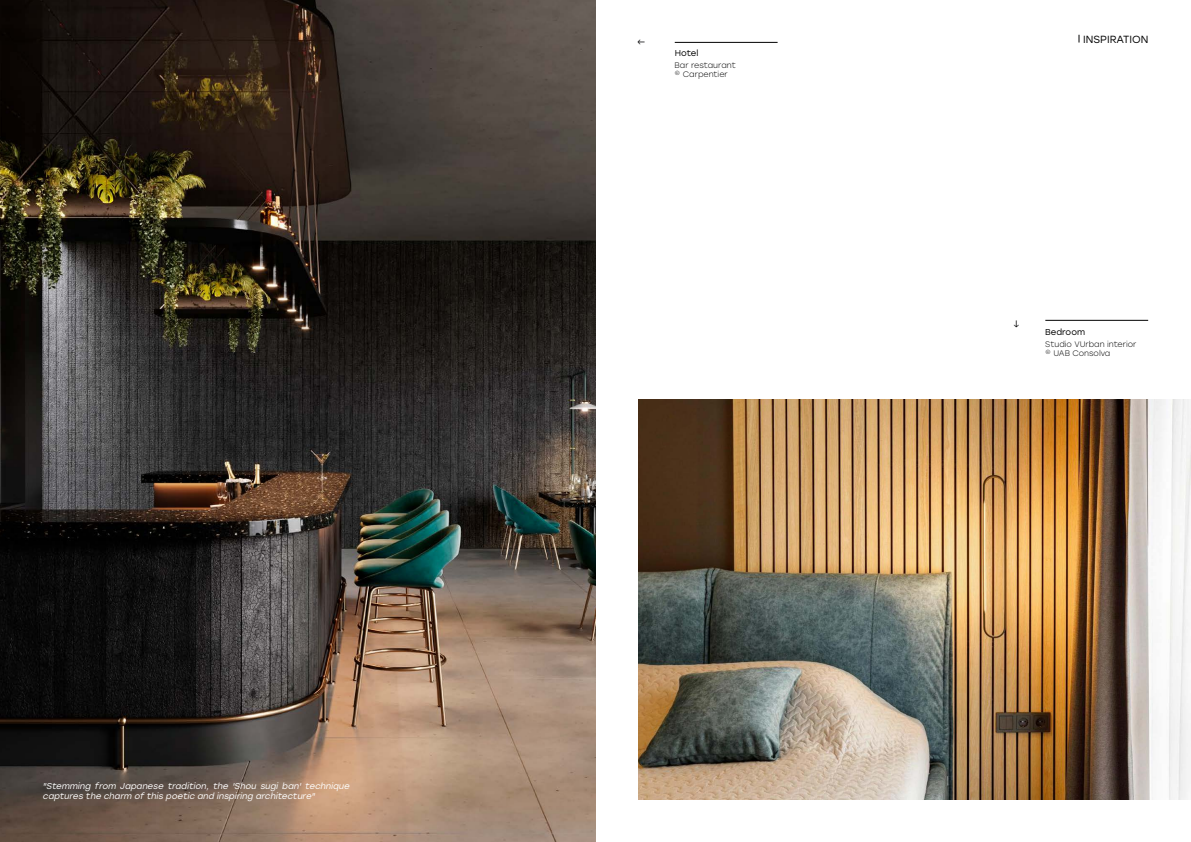
<style>
.page{position:relative;width:1191px;height:842px;background:#fff}
.page>*{position:absolute;margin:0;border:0;box-sizing:border-box;transform-origin:0 0}
.t1{font:10.4px "Stolzl";color:#000}
.t2{font:9px "Ivy Style Sans";color:#020203}
.t3{font:italic 8.5px/10px "Stolzl";color:#fff}
.t4{font:8.5px "Stolzl";color:#000}
.t5{font:300 8px/9.5px "Stolzl";color:#000}
</style>
<div class="page">
<img style="left:0;top:0;width:595px;height:842px">
<hr style="left:675px;top:42px;width:102px;height:1px;background:#000">
<hr style="left:1045px;top:320px;width:103px;height:1px;background:#000">
<img style="left:638px;top:400px;width:553px;height:399px">
<p class="t3" style="left:43px;top:781px;width:310px">"Stemming from Japanese tradition, the 'Shou sugi ban' technique captures the charm of this poetic and inspiring architecture"</p>
<p class="t2" style="left:648px;top:39px;width:7px;rotate:90deg">↓</p>
<p class="t4" style="left:675px;top:47px;width:25px">Hotel</p>
<p class="t5" style="left:674px;top:60px;width:63px">Bar restaurant © Carpentier</p>
<p class="t1" style="left:1083px;top:32px;width:67px">INSPIRATION</p>
<p class="t2" style="left:1013px;top:317px;width:7px">↓</p>
<p class="t4" style="left:1045px;top:326px;width:41px">Bedroom</p>
<p class="t5" style="left:1045px;top:339px;width:93px">Studio VUrban interior © UAB Consolva</p>
</div>
